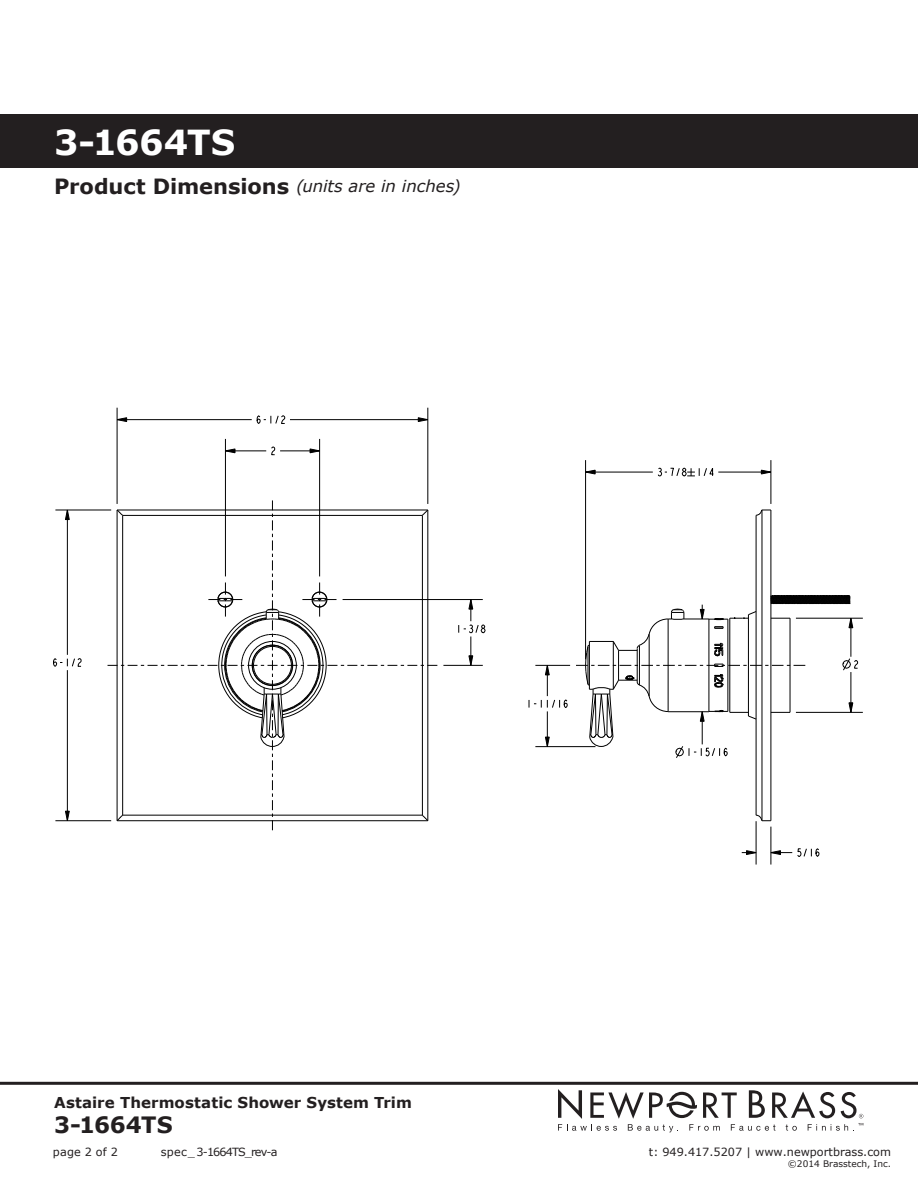
<style>
.page{position:relative;width:918px;height:1188px;background:#fff}
.page>*{position:absolute;margin:0;border:0;box-sizing:border-box;transform-origin:0 0}
.t1{font:700 34.5px "Verdana";letter-spacing:-.015em;color:#fff}
.t2{font:700 22.5px "Verdana";letter-spacing:-.01em;color:#231f20}
.t3{font:italic 16.5px "Verdana";letter-spacing:-.005em;color:#231f20}
.t4{font:700 15px "Verdana";letter-spacing:.005em;color:#231f20}
.t5{font:11.25px "Verdana";color:#231f20}
.t6{font:11.25px "Verdana";letter-spacing:-.08em;color:#231f20}
.t7{font:9px "Verdana";color:#231f20}
.s1{font-weight:700;font-style:normal;font-size:21px}
</style>
<div class="page">
<div style="left:0;top:114px;width:918px;height:54px;background:#231f20"></div>
<hr style="left:0;top:1082px;width:918px;height:3px;background:#231f20">
<svg style="left:657px;top:467px;width:57px;height:10px"></svg>
<svg style="left:761px;top:470px;width:10px;height:5px"></svg>
<svg style="left:586px;top:470px;width:10px;height:5px"></svg>
<svg style="left:271px;top:446px;width:5px;height:10px"></svg>
<svg style="left:310px;top:448px;width:9px;height:5px"></svg>
<svg style="left:226px;top:448px;width:9px;height:5px"></svg>
<svg style="left:256px;top:415px;width:30px;height:9px"></svg>
<svg style="left:418px;top:417px;width:10px;height:5px"></svg>
<svg style="left:118px;top:417px;width:9px;height:5px"></svg>
<svg style="left:53px;top:658px;width:29px;height:9px"></svg>
<svg style="left:65px;top:509px;width:5px;height:11px"></svg>
<svg style="left:65px;top:811px;width:5px;height:9px"></svg>
<svg style="left:529px;top:699px;width:39px;height:9px"></svg>
<svg style="left:545px;top:666px;width:5px;height:9px"></svg>
<svg style="left:545px;top:737px;width:5px;height:9px"></svg>
<hr style="left:67px;top:510px;width:1px;height:145px;background:#000">
<hr style="left:67px;top:670px;width:1px;height:151px;background:#000">
<hr style="left:117px;top:408px;width:1px;height:96px;background:#000">
<hr style="left:55px;top:820px;width:56px;height:1px;background:#000">
<hr style="left:225px;top:439px;width:1px;height:137px;background:#000">
<hr style="left:443px;top:665px;width:40px;height:1px;background:#000">
<hr style="left:319px;top:439px;width:1px;height:137px;background:#000">
<hr style="left:343px;top:599px;width:140px;height:1px;background:#000">
<hr style="left:428px;top:408px;width:1px;height:96px;background:#000">
<hr style="left:55px;top:510px;width:56px;height:1px;background:#000">
<svg style="left:458px;top:599px;width:28px;height:67px"></svg>
<hr style="left:280px;top:451px;width:40px;height:1px;background:#000">
<hr style="left:225px;top:451px;width:41px;height:1px;background:#000">
<hr style="left:290px;top:419px;width:138px;height:1px;background:#000">
<hr style="left:117px;top:419px;width:135px;height:1px;background:#000">
<svg style="left:742px;top:850px;width:14px;height:5px"></svg>
<svg style="left:770px;top:848px;width:50px;height:10px"></svg>
<hr style="left:547px;top:665px;width:1px;height:31px;background:#000">
<hr style="left:547px;top:711px;width:1px;height:36px;background:#000">
<hr style="left:585px;top:460px;width:1px;height:199px;background:#000">
<hr style="left:535px;top:746px;width:60px;height:1px;background:#000">
<hr style="left:796px;top:712px;width:67px;height:1px;background:#000">
<hr style="left:535px;top:665px;width:35px;height:1px;background:#000">
<hr style="left:756px;top:821px;width:1px;height:44px;background:#000">
<hr style="left:771px;top:827px;width:1px;height:38px;background:#000">
<hr style="left:771px;top:460px;width:1px;height:44px;background:#000">
<hr style="left:796px;top:618px;width:67px;height:1px;background:#000">
<hr style="left:718px;top:472px;width:53px;height:1px;background:#000">
<hr style="left:586px;top:472px;width:67px;height:1px;background:#000">
<hr style="left:756px;top:515px;width:1px;height:300px;background:#000">
<hr style="left:762px;top:510px;width:1px;height:311px;background:#000">
<hr style="left:770px;top:510px;width:1px;height:311px;background:#000">
<svg style="left:755px;top:814px;width:16px;height:8px"></svg>
<svg style="left:755px;top:509px;width:16px;height:7px"></svg>
<svg style="left:108px;top:500px;width:329px;height:330px"></svg>
<svg style="left:576px;top:594px;width:282px;height:165px"></svg>
<svg style="left:558px;top:1089px;width:305px;height:43px"></svg>
<h1 class="t1" style="left:54px;top:121px;width:183px">3-1664TS</h1>
<h3 class="t3" style="left:54px;top:176px;width:408px"><span class="s1">Product Dimensions</span> (units are in inches)</h3>
<h3 class="t4" style="left:54px;top:1093px;width:359px">Astaire Thermostatic Shower System Trim</h3>
<h2 class="t2" style="left:54px;top:1111px;width:120px">3-1664TS</h2>
<p class="t5" style="left:53px;top:1144px;width:67px">page 2 of 2</p>
<p class="t6" style="left:161px;top:1144px;width:118px">spec_ 3-1664TS_rev-a</p>
<p class="t5" style="left:649px;top:1144px;width:244px">t: 949.417.5207 | www.newportbrass.com</p>
<p class="t7" style="left:788px;top:1158px;width:105px">©2014 Brasstech, Inc.</p>
</div>
